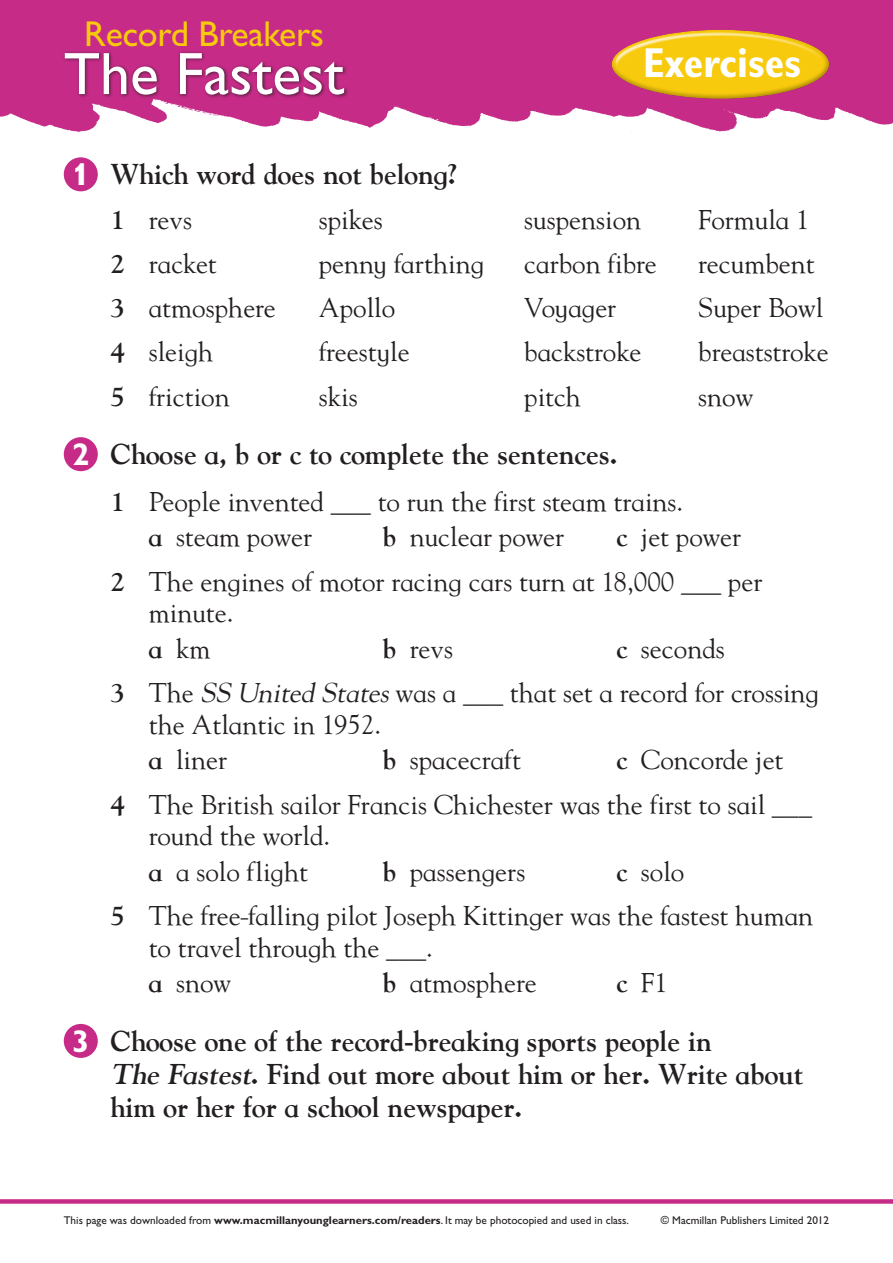
<style>
.page{position:relative;width:893px;height:1263px;background:#fff}
.page>*{position:absolute;margin:0;border:0;box-sizing:border-box;transform-origin:0 0}
.t1{font:60px "Gill Sans Std";color:#fff}
.t2{font:700 condensed 42px "Gill Sans Std";color:#fff}
.t3{font:36px "Gill Sans Std";letter-spacing:-.01em;color:#f7ca0d}
.t4{font:700 31.5px "Gill Alt One";color:#fff}
.Rubric{font:700 28.5px/33px "Goudy Infant";color:#231f20}
.Text_list{font:27px/31.5px "Goudy Infant";color:#231f20}
.Text_indent_2{font:27px "Goudy Infant";color:#231f20}
.t5{font:11.25px "Gill Sans Std";color:#231f20}
.s1{font-weight:700}
.s2{font-style:italic}
.s3{font-size:27px}
</style>
<div class="page">
<div style="left:0;top:1199px;width:893px;height:5px;background:#c62b87"></div>
<img style="left:0;top:0;width:893px;height:133px">
<div style="left:62px;top:51px;width:287px;height:48px;background:#231f20;opacity:.75"></div>
<div style="left:610px;top:29px;width:220px;height:72px;background:#231f20;opacity:.75"></div>
<div style="left:64px;top:157px;width:34px;height:34px;background:#c62b87;border-radius:50%"></div>
<div style="left:64px;top:437px;width:34px;height:34px;background:#c62b87;border-radius:50%"></div>
<div style="left:64px;top:1024px;width:34px;height:34px;background:#c62b87;border-radius:50%"></div>
<p class="t3" style="left:84px;top:13px;width:241px">Record Breakers</p>
<p class="t1" style="left:64px;top:39px;width:282px">The Fastest</p>
<p class="t2" style="left:643px;top:38px;width:160px">Exercises</p>
<p class="t4" style="left:72px;top:156px;width:19px">1</p>
<p class="Rubric" style="left:111px;top:158px;width:349px">Which word does not belong?</p>
<p class="Text_list" style="left:111px;top:203px;width:83px"><span class="s1">1</span> revs</p>
<p class="Text_list" style="left:319px;top:203px;width:66px">spikes</p>
<p class="Text_list" style="left:524px;top:203px;width:118px">suspension</p>
<p class="Text_list" style="left:698px;top:203px;width:113px">Formula 1</p>
<p class="Text_list" style="left:111px;top:247px;width:108px"><span class="s1">2</span> racket</p>
<p class="Text_list" style="left:319px;top:247px;width:167px">penny farthing</p>
<p class="Text_list" style="left:524px;top:247px;width:134px">carbon fibre</p>
<p class="Text_list" style="left:698px;top:247px;width:118px">recumbent</p>
<p class="Text_list" style="left:111px;top:291px;width:167px"><span class="s1">3</span> atmosphere</p>
<p class="Text_list" style="left:319px;top:291px;width:78px">Apollo</p>
<p class="Text_list" style="left:524px;top:291px;width:93px">Voyager</p>
<p class="Text_list" style="left:698px;top:291px;width:126px">Super Bowl</p>
<p class="Text_list" style="left:111px;top:335px;width:104px"><span class="s1">4</span> sleigh</p>
<p class="Text_list" style="left:319px;top:335px;width:92px">freestyle</p>
<p class="Text_list" style="left:524px;top:335px;width:119px">backstroke</p>
<p class="Text_list" style="left:698px;top:335px;width:132px">breaststroke</p>
<p class="Text_list" style="left:111px;top:380px;width:121px"><span class="s1">5</span> friction</p>
<p class="Text_list" style="left:319px;top:380px;width:40px">skis</p>
<p class="Text_list" style="left:524px;top:380px;width:58px">pitch</p>
<p class="Text_list" style="left:698px;top:380px;width:57px">snow</p>
<p class="t4" style="left:72px;top:436px;width:19px">2</p>
<p class="Rubric" style="left:111px;top:438px;width:509px">Choose a, b or c to complete the sentences.</p>
<p class="Text_list" style="left:111px;top:485px;width:574px"><span class="s1">1</span> People invented ___ to run the first steam trains.</p>
<p class="Text_indent_2" style="left:149px;top:520px;width:165px"><span class="s1">a</span> steam power</p>
<p class="Text_indent_2" style="left:383px;top:520px;width:183px"><span class="s1">b</span> nuclear power</p>
<p class="Text_indent_2" style="left:617px;top:520px;width:126px"><span class="s1">c</span> jet power</p>
<p class="Text_list" style="left:149px;top:565px;width:615px;text-indent:-38px"><span class="s1">2</span> The engines of motor racing cars turn at 18,000 ___ per minute.</p>
<p class="Text_indent_2" style="left:149px;top:632px;width:63px"><span class="s1">a</span> km</p>
<p class="Text_indent_2" style="left:383px;top:632px;width:72px"><span class="s1">b</span> revs</p>
<p class="Text_indent_2" style="left:617px;top:632px;width:110px"><span class="s1">c</span> seconds</p>
<p class="Text_list" style="left:149px;top:676px;width:672px;text-indent:-38px"><span class="s1">3</span> The <span class="s2">SSUnitedStates</span>was a ___ that set a record for crossing the Atlantic in 1952.</p>
<p class="Text_indent_2" style="left:149px;top:743px;width:80px"><span class="s1">a</span> liner</p>
<p class="Text_indent_2" style="left:383px;top:743px;width:140px"><span class="s1">b</span> spacecraft</p>
<p class="Text_indent_2" style="left:617px;top:743px;width:168px"><span class="s1">c</span> Concorde jet</p>
<p class="Text_list" style="left:149px;top:788px;width:665px;text-indent:-38px"><span class="s1">4</span> The British sailor Francis Chichester was the first to sail ___ round the world.</p>
<p class="Text_indent_2" style="left:149px;top:855px;width:161px"><span class="s1">a</span> a solo flight</p>
<p class="Text_indent_2" style="left:383px;top:855px;width:144px"><span class="s1">b</span> passengers</p>
<p class="Text_indent_2" style="left:617px;top:855px;width:69px"><span class="s1">c</span> solo</p>
<p class="Text_list" style="left:149px;top:899px;width:666px;text-indent:-38px"><span class="s1">5</span> The free–falling pilot Joseph Kittinger was the fastest human to travel through the ___.</p>
<p class="Text_indent_2" style="left:149px;top:966px;width:84px"><span class="s1">a</span> snow</p>
<p class="Text_indent_2" style="left:383px;top:966px;width:156px"><span class="s1">b</span> atmosphere</p>
<p class="Text_indent_2" style="left:617px;top:966px;width:53px"><span class="s1">c</span> F1</p>
<p class="t4" style="left:72px;top:1022px;width:19px">3</p>
<p class="Rubric" style="left:111px;top:1024px;width:694px">Choose one of the record<span class="s3">−</span>breaking sports people in<br><span class="s2">TheFastest</span>. Find out more about him or her. Write about him or her for a school newspaper.</p>
<p class="t5" style="left:64px;top:1213px;width:567px">This page was downloaded from <span class="s1">www.macmillanyounglearners.com/readers</span>. It may be photocopied and used in class.</p>
<p class="t5" style="left:661px;top:1213px;width:170px">© Macmillan Publishers Limited 2012</p>
</div>
